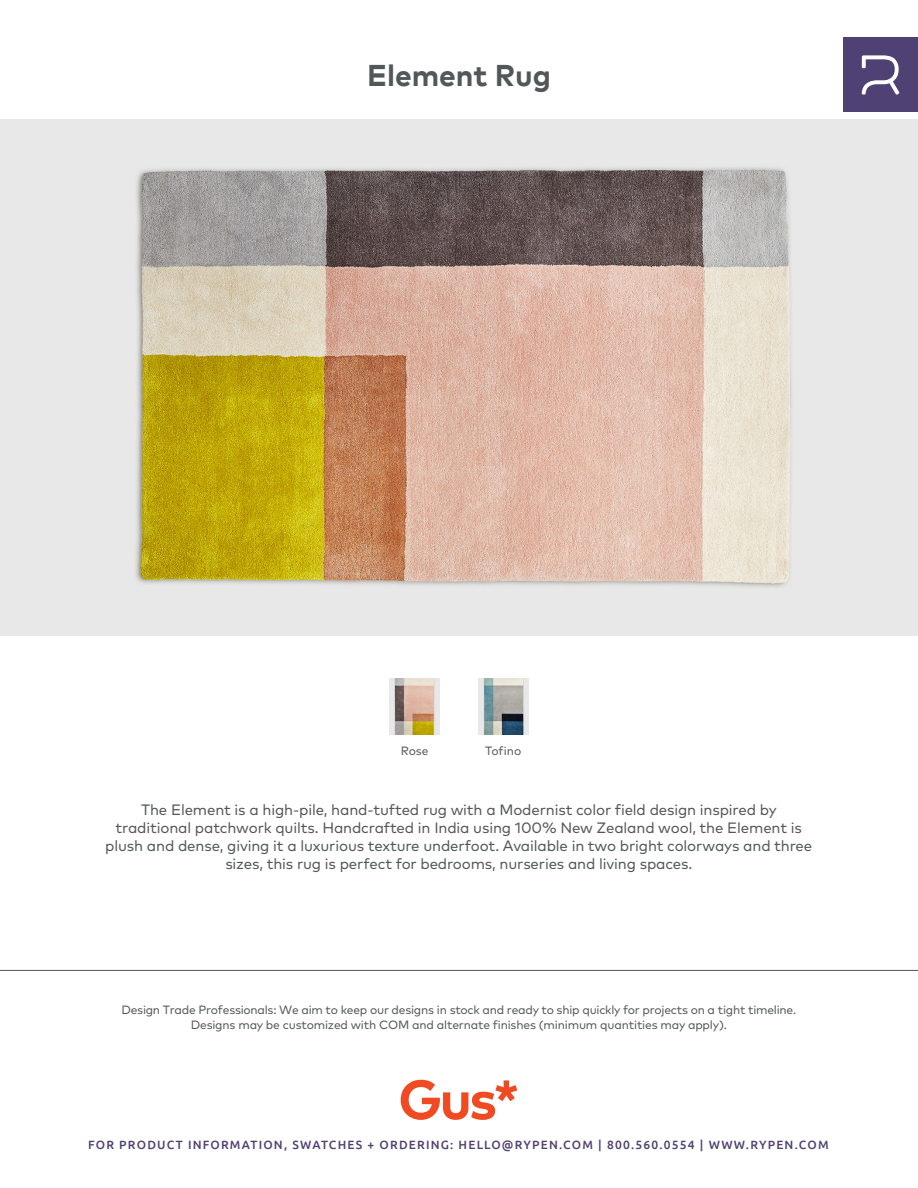
<style>
.page{position:relative;width:918px;height:1188px;background:#fff}
.page>*{position:absolute;margin:0;border:0;box-sizing:border-box;transform-origin:0 0}
.Product_Title{font:700 30px "Mark";color:#525759}
.Description{font:15px/18px "Mark Pro";letter-spacing:-.01em;color:#525759;text-align:center}
.t1{font:12px/15px "Mark Pro";letter-spacing:-.02em;color:#525759;text-align:center}
.t2{font:500 12px "Ubuntu";letter-spacing:.1em;color:#4f4174}
.t3{font:12px "Mark Pro";color:#545759}
</style>
<div class="page">
<img style="left:0;top:119px;width:918px;height:516px">
<hr style="left:0;top:970px;width:918px;height:1px;background:#545759">
<img style="left:390px;top:679px;width:50px;height:55px">
<img style="left:478px;top:679px;width:50px;height:55px">
<svg style="left:401px;top:1080px;width:116px;height:40px"></svg>
<div style="left:843px;top:38px;width:75px;height:74px;background:#4f4174"></div>
<svg style="left:862px;top:55px;width:37px;height:40px"></svg>
<p class="Product_Title" style="left:367px;top:56px;width:185px">Element Rug</p>
<p class="t3" style="left:401px;top:741px;width:29px">Rose</p>
<p class="t3" style="left:485px;top:741px;width:38px">Tofino</p>
<p class="Description" style="left:105px;top:800px;width:709px">The Element is a high-pile, hand-tufted rug with a Modernist color field design inspired by traditional patchwork quilts. Handcrafted in India using 100% New Zealand wool, the Element is plush and dense, giving it a luxurious texture underfoot. Available in two bright colorways and three sizes, this rug is perfect for bedrooms, nurseries and living spaces.</p>
<p class="t1" style="left:121px;top:1001px;width:676px">Design Trade Professionals: We aim to keep our designs in stock and ready to ship quickly for projects on a tight timeline.<br>Designs may be customized with COM and alternate finishes (minimum quantities may apply).</p>
<p class="t2" style="left:88px;top:1137px;width:742px">FOR PRODUCT INFORMATION, SWATCHES + ORDERING: HELLO@RYPEN.COM | 800.560.0554 | WWW.RYPEN.COM</p>
</div>
